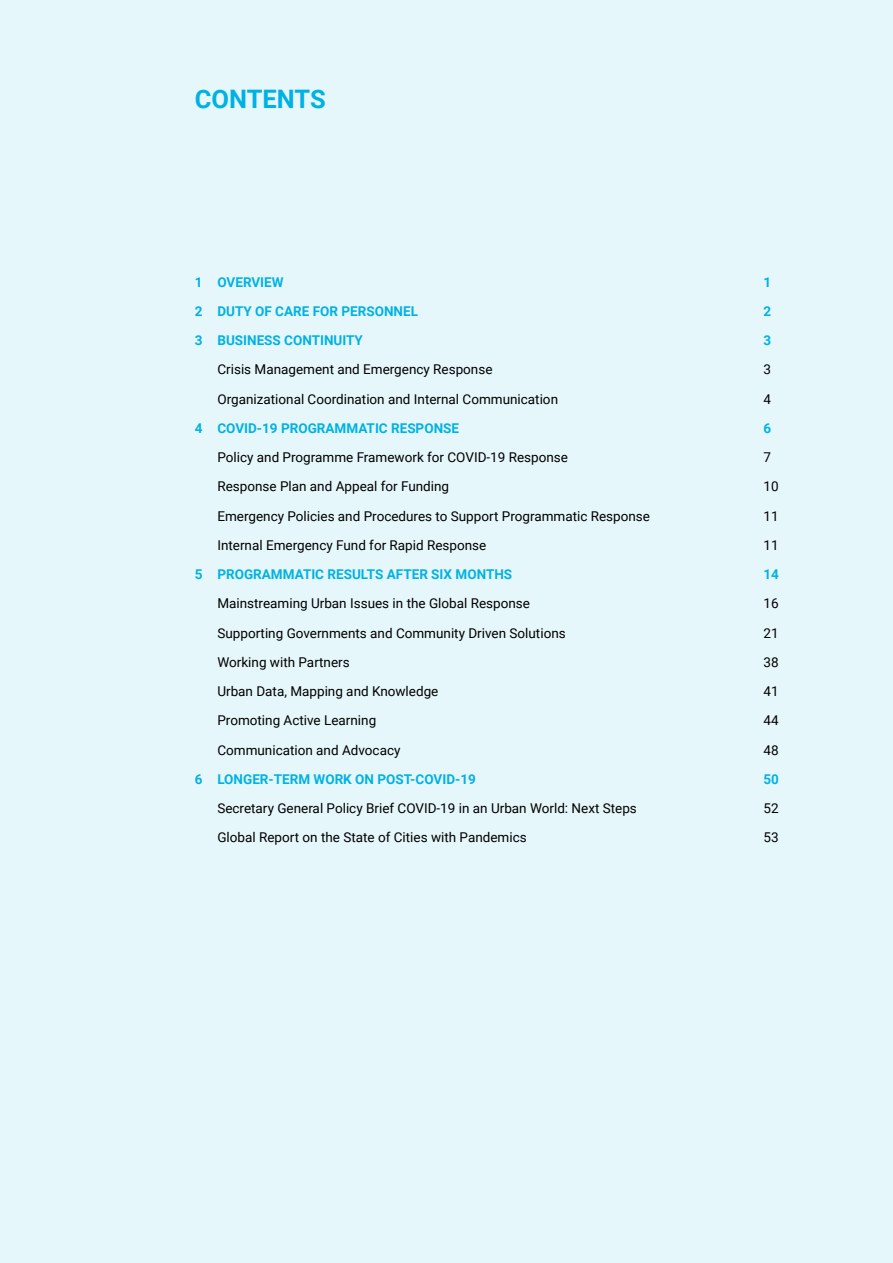
<style>
.page{position:relative;width:893px;height:1263px;background:#e6f7fc}
.page>*{position:absolute;margin:0;border:0;box-sizing:border-box;transform-origin:0 0}
.t1{font:700 25.5px "Roboto";color:#00b2e3}
.t2{font:13.5px "Roboto";color:#000}
.t3{font:700 13.5px "Roboto";color:#00b2e3}
</style>
<div class="page">
<h1 class="t1" style="left:195px;top:81px;width:132px">CONTENTS</h1>
<p class="t3" style="left:195px;top:272px;width:90px">1 OVERVIEW</p>
<p class="t3" style="left:763px;top:272px;width:9px">1</p>
<p class="t3" style="left:195px;top:302px;width:225px">2 DUTY OF CARE FOR PERSONNEL</p>
<p class="t3" style="left:763px;top:302px;width:9px">2</p>
<p class="t3" style="left:195px;top:331px;width:170px">3 BUSINESS CONTINUITY</p>
<p class="t3" style="left:763px;top:331px;width:9px">3</p>
<p class="t2" style="left:217px;top:360px;width:277px">Crisis Management and Emergency Response</p>
<p class="t2" style="left:763px;top:360px;width:9px">3</p>
<p class="t2" style="left:217px;top:389px;width:342px">Organizational Coordination and Internal Communication</p>
<p class="t2" style="left:763px;top:389px;width:9px">4</p>
<p class="t3" style="left:195px;top:419px;width:266px">4 COVID-19 PROGRAMMATIC RESPONSE</p>
<p class="t3" style="left:763px;top:419px;width:9px">6</p>
<p class="t2" style="left:217px;top:448px;width:352px">Policy and Programme Framework for COVID-19 Response</p>
<p class="t2" style="left:763px;top:448px;width:9px">7</p>
<p class="t2" style="left:217px;top:477px;width:233px">Response Plan and Appeal for Funding</p>
<p class="t2" style="left:763px;top:477px;width:17px">10</p>
<p class="t2" style="left:217px;top:506px;width:434px">Emergency Policies and Procedures to Support Programmatic Response</p>
<p class="t2" style="left:763px;top:506px;width:17px">11</p>
<p class="t2" style="left:217px;top:536px;width:270px">Internal Emergency Fund for Rapid Response</p>
<p class="t2" style="left:763px;top:536px;width:17px">11</p>
<p class="t3" style="left:195px;top:565px;width:319px">5 PROGRAMMATIC RESULTS AFTER SIX MONTHS</p>
<p class="t3" style="left:763px;top:565px;width:17px">14</p>
<p class="t2" style="left:217px;top:594px;width:314px">Mainstreaming Urban Issues in the Global Response</p>
<p class="t2" style="left:763px;top:594px;width:17px">16</p>
<p class="t2" style="left:217px;top:623px;width:350px">Supporting Governments and Community Driven Solutions</p>
<p class="t2" style="left:763px;top:623px;width:17px">21</p>
<p class="t2" style="left:217px;top:653px;width:134px">Working with Partners</p>
<p class="t2" style="left:763px;top:653px;width:17px">38</p>
<p class="t2" style="left:217px;top:682px;width:223px">Urban Data, Mapping and Knowledge</p>
<p class="t2" style="left:763px;top:682px;width:17px">41</p>
<p class="t2" style="left:217px;top:711px;width:160px">Promoting Active Learning</p>
<p class="t2" style="left:763px;top:711px;width:17px">44</p>
<p class="t2" style="left:217px;top:740px;width:185px">Communication and Advocacy</p>
<p class="t2" style="left:763px;top:740px;width:17px">48</p>
<p class="t3" style="left:195px;top:770px;width:282px">6 LONGER-TERM WORK ON POST-COVID-19</p>
<p class="t3" style="left:763px;top:770px;width:17px">50</p>
<p class="t2" style="left:217px;top:799px;width:421px">Secretary General Policy Brief COVID-19 in an Urban World: Next Steps</p>
<p class="t2" style="left:763px;top:799px;width:17px">52</p>
<p class="t2" style="left:217px;top:828px;width:311px">Global Report on the State of Cities with Pandemics</p>
<p class="t2" style="left:763px;top:828px;width:17px">53</p>
</div>
